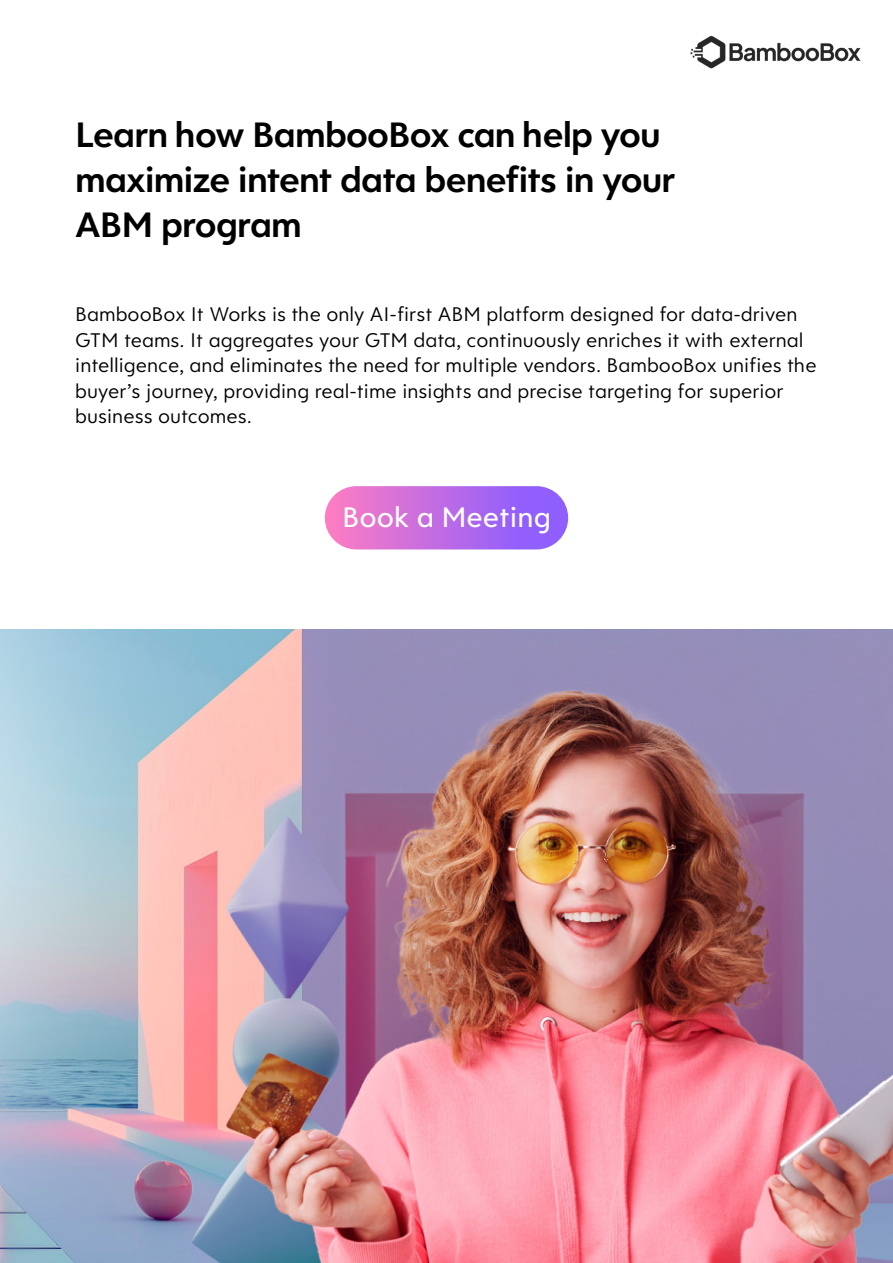
<style>
.page{position:relative;width:893px;height:1263px;background:#fff}
.page>*{position:absolute;margin:0;border:0;box-sizing:border-box;transform-origin:0 0}
.t1{font:37.5px/45px "Clarika Pro Geo Dm";letter-spacing:-.025em;color:#000}
.t2{font:500 30px "Clarika Pro Geo";color:#fff}
.t3{font:21px/25.5px "Clarika Pro Geo";color:#000}
</style>
<div class="page">
<img style="left:0;top:629px;width:893px;height:634px">
<div style="left:325px;top:486px;width:243px;height:63px;background:linear-gradient(to right,#fc7cc3,#805aff);border-radius:32px"></div>
<img style="left:690px;top:35px;width:171px;height:34px">
<h1 class="t1" style="left:75px;top:111px;width:602px">Learn how BambooBox can help you maximize intent data benefits in your<br>ABM program</h1>
<p class="t3" style="left:75px;top:301px;width:743px">BambooBox It Works is the only AI-first ABM platform designed for data-driven GTM teams. It aggregates your GTM data, continuously enriches it with external intelligence, and eliminates the need for multiple vendors. BambooBox unifies the buyer’s journey, providing real-time insights and precise targeting for superior business outcomes.</p>
<h2 class="t2" style="left:342px;top:498px;width:210px">Book a Meeting</h2>
</div>
